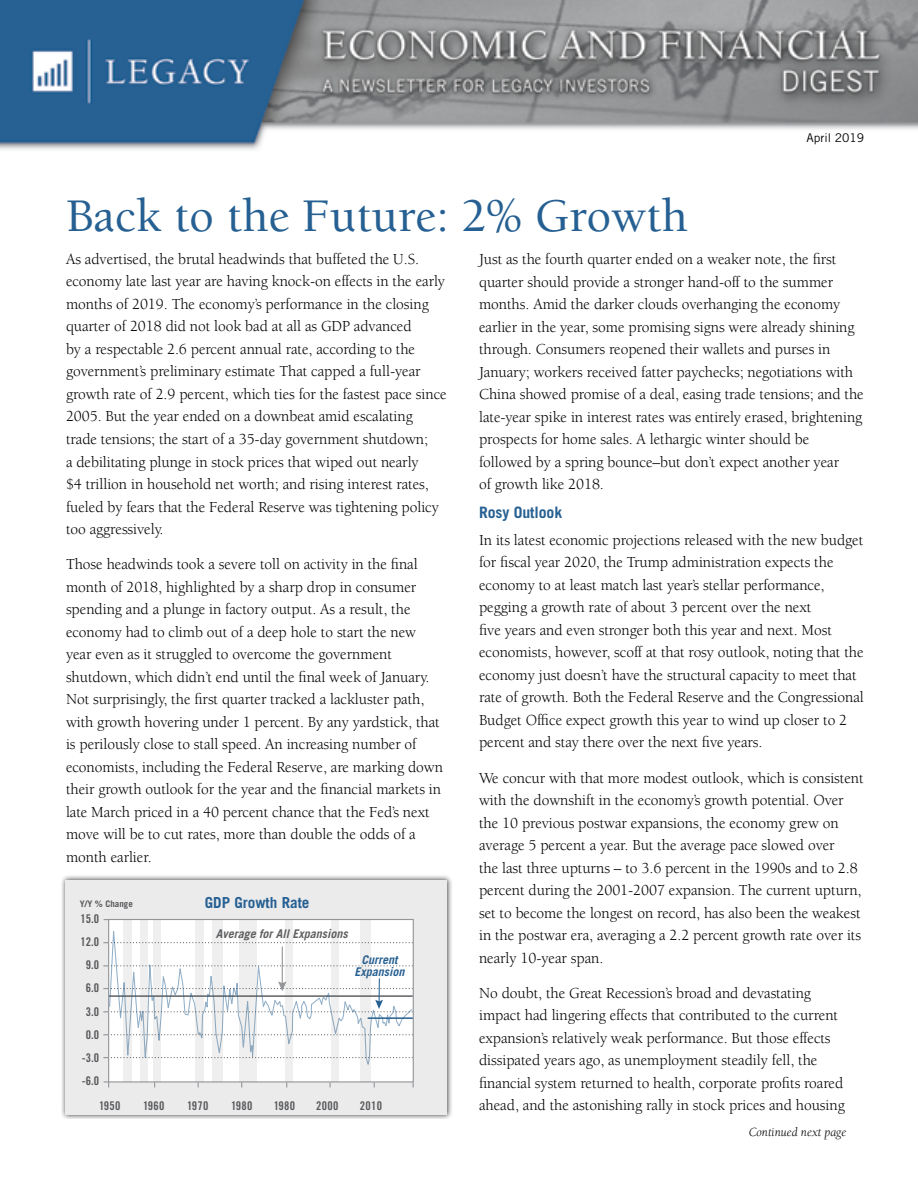
<style>
.page{position:relative;width:918px;height:1188px;background:#fff}
.page>*{position:absolute;margin:0;border:0;box-sizing:border-box;transform-origin:0 0}
.t1{font:500 48px "Berkeley Std";color:#266092}
.t2{font:15.75px/22.5px "Berkeley Std";letter-spacing:-.005em;color:#000}
.t3{font:700 15.75px "Trade Gothic";letter-spacing:-.005em;color:#266092}
.t4{font:700 15.15px "Trade Gothic";color:#266092}
.t5{font:italic 12.75px "Berkeley Std";color:#000}
.t6{font:12px/23.2px "Trade Gothic Bold Cond Twenty";letter-spacing:.025em;color:#58595b;text-align:center}
.t7{font:italic 700 12px "Trade Gothic";color:#5f6062}
.t8{font:italic 700 12px/12px "Trade Gothic";color:#266092;text-align:center}
.t9{font:12px "Trade Gothic";color:#000}
.t10{font:700 9px "Trade Gothic";color:#58595b}
</style>
<div class="page">
<img style="left:0;top:0;width:918px;height:150px">
<div style="left:61px;top:875px;width:391px;height:244px;background:#000;opacity:.75"></div>
<div style="left:66px;top:880px;width:381px;height:234px;background:#ebebec"></div>
<div style="left:109px;top:920px;width:304px;height:162px;background:#fff"></div>
<svg style="left:104px;top:1081px;width:5px;height:6px"></svg>
<div style="left:108px;top:919px;width:306px;height:164px;border:1px solid #939598"></div>
<svg style="left:103px;top:931px;width:309px;height:134px"></svg>
<svg style="left:361px;top:920px;width:10px;height:161px;fill:#efefef"></svg>
<svg style="left:212px;top:920px;width:11px;height:161px;fill:#efefef"></svg>
<svg style="left:195px;top:920px;width:9px;height:161px"></svg>
<svg style="left:123px;top:920px;width:9px;height:161px"></svg>
<svg style="left:331px;top:920px;width:8px;height:161px"></svg>
<svg style="left:285px;top:920px;width:7px;height:161px"></svg>
<svg style="left:153px;top:920px;width:7px;height:161px"></svg>
<svg style="left:140px;top:920px;width:8px;height:161px"></svg>
<svg style="left:239px;top:920px;width:17px;height:161px;fill:#efefef"></svg>
<h1 class="t1" style="left:67px;top:190px;width:622px">Back to the Future: 2% Growth</h1>
<p class="t9" style="left:806px;top:130px;width:59px">April 2019</p>
<p class="t2" style="left:66px;top:248px;width:382px">As advertised, the brutal headwinds that buffeted the U.S. economy late last year are having knock-on effects in the early months of 2019. The economy’s performance in the closing quarter of 2018 did not look bad at all as GDP advanced<br>by a respectable 2.6 percent annual rate, according to the government’s preliminary estimate That capped a full-year growth rate of 2.9 percent, which ties for the fastest pace since 2005. But the year ended on a downbeat amid escalating trade tensions; the start of a 35-day government shutdown;<br>a debilitating plunge in stock prices that wiped out nearly<br>$4 trillion in household net worth; and rising interest rates, fueled by fears that the Federal Reserve was tightening policy too aggressively.</p>
<p class="t2" style="left:66px;top:553px;width:379px">Those headwinds took a severe toll on activity in the final month of 2018, highlighted by a sharp drop in consumer spending and a plunge in factory output. As a result, the economy had to climb out of a deep hole to start the new year even as it struggled to overcome the government shutdown, which didn’t end until the final week of January.<br>Not surprisingly, the first quarter tracked a lackluster path, with growth hovering under 1 percent. By any yardstick, that is perilously close to stall speed. An increasing number of economists, including the Federal Reserve, are marking down their growth outlook for the year and the financial markets in late March priced in a 40 percent chance that the Fed’s next move will be to cut rates, more than double the odds of a month earlier.</p>
<p class="t10" style="left:80px;top:898px;width:55px">Y/Y % Change</p>
<p class="t6" style="left:81px;top:907px;width:20px">15.0<br>12.0<br>9.0<br>6.0<br>3.0<br>0.0 -3.0 -6.0</p>
<p class="t4" style="left:205px;top:893px;width:106px">GDP Growth Rate</p>
<p class="t7" style="left:216px;top:926px;width:133px">Average for All Expansions</p>
<p class="t8" style="left:355px;top:953px;width:51px">Current<br>Expansion</p>
<p class="t6" style="left:99px;top:1094px;width:23px">1950</p>
<p class="t6" style="left:143px;top:1094px;width:23px">1960</p>
<p class="t6" style="left:187px;top:1094px;width:23px">1970</p>
<p class="t6" style="left:231px;top:1094px;width:23px">1980</p>
<p class="t6" style="left:274px;top:1094px;width:23px">1980</p>
<p class="t6" style="left:316px;top:1094px;width:24px">2000</p>
<p class="t6" style="left:360px;top:1094px;width:24px">2010</p>
<p class="t2" style="left:479px;top:248px;width:386px">Just as the fourth quarter ended on a weaker note, the first quarter should provide a stronger hand-off to the summer months. Amid the darker clouds overhanging the economy earlier in the year, some promising signs were already shining through. Consumers reopened their wallets and purses in January; workers received fatter paychecks; negotiations with China showed promise of a deal, easing trade tensions; and the late-year spike in interest rates was entirely erased, brightening prospects for home sales. A lethargic winter should be followed by a spring bounce–but don’t expect another year<br>of growth like 2018.</p>
<p class="t3" style="left:479px;top:502px;width:85px">Rosy Outlook</p>
<p class="t2" style="left:479px;top:529px;width:386px">In its latest economic projections released with the new budget for fiscal year 2020, the Trump administration expects the economy to at least match last year’s stellar performance, pegging a growth rate of about 3 percent over the next<br>five years and even stronger both this year and next. Most economists, however, scoff at that rosy outlook, noting that the economy just doesn’t have the structural capacity to meet that rate of growth. Both the Federal Reserve and the Congressional Budget Office expect growth this year to wind up closer to 2 percent and stay there over the next five years.</p>
<p class="t2" style="left:479px;top:767px;width:386px">We concur with that more modest outlook, which is consistent with the downshift in the economy’s growth potential. Over the 10 previous postwar expansions, the economy grew on average 5 percent a year. But the average pace slowed over<br>the last three upturns – to 3.6 percent in the 1990s and to 2.8 percent during the 2001-2007 expansion. The current upturn, set to become the longest on record, has also been the weakest in the postwar era, averaging a 2.2 percent growth rate over its nearly 10-year span.</p>
<p class="t2" style="left:479px;top:982px;width:367px">No doubt, the Great Recession’s broad and devastating impact had lingering effects that contributed to the current expansion’s relatively weak performance. But those effects dissipated years ago, as unemployment steadily fell, the financial system returned to health, corporate profits roared ahead, and the astonishing rally in stock prices and housing</p>
<p class="t5" style="left:749px;top:1125px;width:99px">Continued next page</p>
</div>
